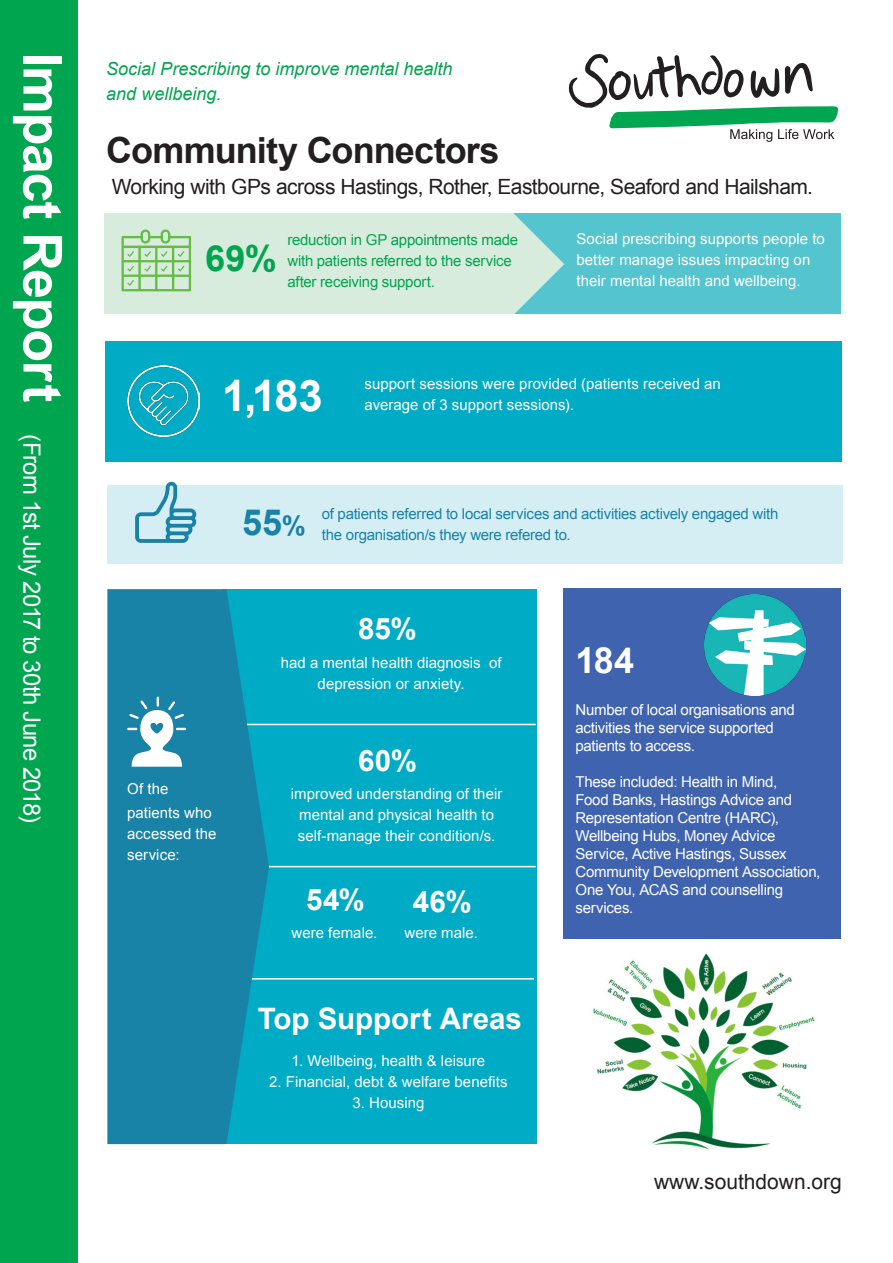
<style>
.page{position:relative;width:893px;height:1263px;background:#fff}
.page>*{position:absolute;margin:0;border:0;box-sizing:border-box;transform-origin:0 0}
.t1{font:700 53.85px "Arial";letter-spacing:-.025em;color:#fff}
.t2{font:700 43.5px "Arial";color:#fff}
.t3{font:700 36px "Arial";letter-spacing:-.025em;color:#231f20}
.t4{font:700 36px "Arial";color:#00a54f}
.t5{font:700 36px "Arial";color:#1982a7}
.t6{font:700 36px "Arial";color:#fff}
.t7{font:700 29.55px "Arial";color:#fff}
.t8{font:23.85px "Arial";letter-spacing:-.03em;color:#fff}
.t9{font:21px "Arial";letter-spacing:-.025em;color:#231f20}
.t10{font:21px "Arial";color:#231f20}
.t11{font:italic 18px/25.5px "Arial";color:#00a54f}
.Body{font:15px/18px "Arial";color:#fff}
.Body-2{font:15px "Arial";letter-spacing:-.015em;color:#1982a7}
.Body-3{font:15px/21px "Arial";letter-spacing:-.015em;color:#00a54f}
.s1{font-size:27px}
</style>
<div class="page">
<div style="left:0;top:0;width:77px;height:1263px;background:#00a54f"></div>
<div style="left:105px;top:213px;width:484px;height:101px;background:#d8ecdd"></div>
<div style="left:514px;top:213px;width:326px;height:101px;background:#54c5cf"></div>
<div style="left:105px;top:341px;width:737px;height:120px;background:#00abc5"></div>
<svg style="left:514px;top:214px;width:50px;height:100px"></svg>
<div style="left:224px;top:589px;width:313px;height:555px;background:#00abc5"></div>
<hr style="left:101px;top:724px;width:435px;height:1px;background:#fff">
<hr style="left:101px;top:866px;width:435px;height:1px;background:#fff">
<hr style="left:95px;top:978px;width:439px;height:1px;background:#fff">
<svg style="left:107px;top:589px;width:162px;height:555px;background:#1687ab"></svg>
<svg style="left:127px;top:696px;width:59px;height:71px"></svg>
<svg style="left:569px;top:54px;width:269px;height:88px"></svg>
<div style="left:107px;top:485px;width:736px;height:79px;background:#d5eef3"></div>
<svg style="left:135px;top:482px;width:61px;height:61px"></svg>
<svg style="left:122px;top:229px;width:69px;height:62px"></svg>
<div style="left:563px;top:588px;width:277px;height:351px;background:#3f63af"></div>
<img style="left:705px;top:595px;width:100px;height:100px">
<img style="left:593px;top:953px;width:222px;height:197px">
<img style="left:128px;top:365px;width:71px;height:72px">
<p class="t1" style="left:78px;top:52px;width:352px;rotate:90deg">Impact Report</p>
<p class="t8" style="left:48px;top:434px;width:389px;rotate:90deg">(From 1st July 2017 to 30th June 2018)</p>
<p class="t11" style="left:106px;top:56px;width:348px">Social Prescribing to improve mental health and wellbeing.</p>
<p class="t3" style="left:106px;top:126px;width:395px">Community Connectors</p>
<p class="t9" style="left:112px;top:172px;width:703px">Working with GPs across Hastings, Rother, Eastbourne, Seaford and Hailsham.</p>
<p class="t4" style="left:205px;top:235px;width:73px">69%</p>
<p class="Body-3" style="left:287px;top:229px;width:232px">reduction in GP appointments made with patients referred to the service after receiving support.</p>
<p class="Body" style="left:576px;top:228px;width:250px;line-height:21px">Social prescribing supports people to better manage issues impacting on their mental health and wellbeing.</p>
<p class="t2" style="left:222px;top:367px;width:102px">1,183</p>
<p class="Body" style="left:365px;top:375px;width:358px">support sessions were provided (patients received an</p>
<p class="Body" style="left:365px;top:396px;width:211px">average of 3 support sessions).</p>
<p class="t5" style="left:242px;top:499px;width:65px">55<span class="s1">%</span></p>
<p class="Body-2" style="left:322px;top:504px;width:458px">of patients referred to local services and activities actively engaged with</p>
<p class="Body-2" style="left:322px;top:525px;width:250px">the organisation/s they were refered to.</p>
<p class="Body" style="left:127px;top:780px;width:43px">Of the</p>
<p class="Body" style="left:127px;top:802px;width:91px;line-height:21px">patients who accessed the service:</p>
<p class="t7" style="left:358px;top:609px;width:60px">85%</p>
<p class="Body" style="left:281px;top:652px;width:222px;line-height:21px;text-align:center">had a mental health diagnosis of depression or anxiety.</p>
<p class="t7" style="left:358px;top:741px;width:60px">60%</p>
<p class="Body" style="left:291px;top:783px;width:213px;line-height:21px;text-align:center">improved understanding of their mental and physical health to</p>
<p class="Body" style="left:298px;top:827px;width:199px">self-manage their condition/s.</p>
<p class="t7" style="left:306px;top:880px;width:60px">54%</p>
<p class="t7" style="left:413px;top:881px;width:61px">46%</p>
<p class="Body" style="left:292px;top:924px;width:87px">were female.</p>
<p class="Body" style="left:405px;top:924px;width:75px">were male.</p>
<p class="t7" style="left:258px;top:999px;width:265px">Top Support Areas</p>
<p class="Body" style="left:291px;top:1052px;width:195px">1. Wellbeing, health &amp; leisure</p>
<p class="Body" style="left:269px;top:1073px;width:240px">2. Financial, debt &amp; welfare benefits</p>
<p class="Body" style="left:352px;top:1094px;width:74px">3. Housing</p>
<p class="t6" style="left:575px;top:637px;width:60px">184</p>
<p class="Body" style="left:575px;top:701px;width:221px">Number of local organisations and activities the service supported patients to access.</p>
<p class="Body" style="left:575px;top:773px;width:246px">These included: Health in Mind,<br>Food Banks, Hastings Advice and<br>Representation Centre (HARC),<br>Wellbeing Hubs, Money Advice<br>Service, Active Hastings, Sussex<br>Community Development Association,<br>One You, ACAS and counselling services.</p>
<p class="t10" style="left:654px;top:1167px;width:189px">www.southdown.org</p>
</div>
